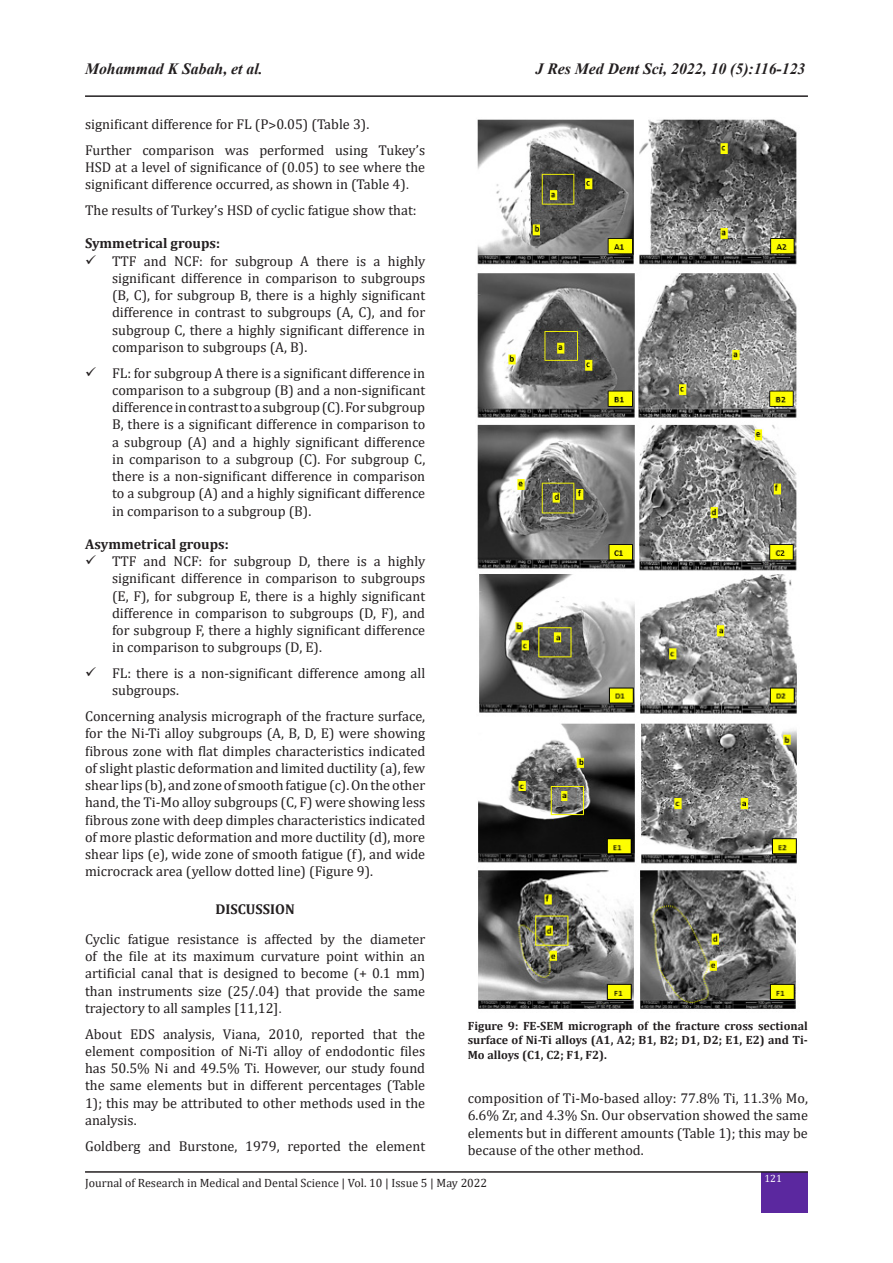
<style>
.page{position:relative;width:893px;height:1263px;background:#fff}
.page>*{position:absolute;margin:0;border:0;box-sizing:border-box;transform-origin:0 0}
.t1{font:italic 700 15.75px "Times New Roman";color:#231f20}
.bd{font:14.25px/17.2px "Cambria";color:#231f20;text-align:justify}
.t2{font:700 14.25px "Cambria";color:#231f20}
.bd-2{font:700 12px/14.4px "Cambria";color:#231f20;text-align:justify}
.t3{font:12px "Cambria";color:#231f20}
.t4{font:10.5px "Cambria";color:#fff}
.s1{font-family:"Times New Roman"}
</style>
<div class="page">
<hr style="left:85px;top:95px;width:723px;height:2px;background:#231f20">
<div style="left:762px;top:1172px;width:46px;height:41px;background:#5b289f"></div>
<hr style="left:85px;top:1171px;width:723px;height:2px;background:#231f20">
<img style="left:477px;top:119px;width:323px;height:890px">
<p class="t1" style="left:85px;top:58px;width:179px">Mohammad K Sabah, et al.</p>
<p class="t1" style="left:536px;top:58px;width:271px">J Res Med Dent Sci, 2022, 10 (5):116-123</p>
<p class="bd" style="left:85px;top:115px;width:286px">significant difference for FL (P˃0.05) (Table 3).</p>
<p class="bd" style="left:85px;top:141px;width:342px">Further comparison was performed using Tukey’s HSD at a level of significance of (0.05) to see where the significant difference occurred, as shown in (Table 4)<span class="s1">.</span></p>
<p class="bd" style="left:85px;top:202px;width:333px">The results of Turkey’s HSD of cyclic fatigue show that:</p>
<p class="t2" style="left:85px;top:233px;width:137px">Symmetrical groups:</p>
<p class="bd" style="left:112px;top:252px;width:315px">TTF and NCF: for subgroup A there is a highly significant difference in comparison to subgroups (B, C), for subgroup B, there is a highly significant difference in contrast to subgroups (A, C), and for subgroup C, there a highly significant difference in comparison to subgroups (A, B).</p>
<p class="bd" style="left:112px;top:364px;width:315px">FL: for subgroup A there is a significant difference in comparison to a subgroup (B) and a non-significant difference in contrast to a subgroup (C). For subgroup B, there is a significant difference in comparison to a subgroup (A) and a highly significant difference in comparison to a subgroup (C). For subgroup C, there is a non-significant difference in comparison to a subgroup (A) and a highly significant difference in comparison to a subgroup (B).</p>
<p class="t2" style="left:85px;top:534px;width:145px">Asymmetrical groups:</p>
<p class="bd" style="left:112px;top:552px;width:315px">TTF and NCF: for subgroup D, there is a highly significant difference in comparison to subgroups (E, F), for subgroup E, there is a highly significant difference in comparison to subgroups (D, F), and for subgroup F, there a highly significant difference in comparison to subgroups (D, E).</p>
<p class="bd" style="left:112px;top:664px;width:315px">FL: there is a non-significant difference among all subgroups.</p>
<p class="bd" style="left:85px;top:707px;width:342px">Concerning analysis micrograph of the fracture surface, for the Ni-Ti alloy subgroups (A, B, D, E) were showing fibrous zone with flat dimples characteristics indicated of slight plastic deformation and limited ductility (a), few shear lips (b), and zone of smooth fatigue (c). On the other hand, the Ti-Mo alloy subgroups (C, F) were showing less fibrous zone with deep dimples characteristics indicated of more plastic deformation and more ductility (d), more shear lips (e), wide zone of smooth fatigue (f), and wide microcrack area (yellow dotted line) (Figure 9).</p>
<p class="t2" style="left:215px;top:899px;width:81px">DISCUSSION</p>
<p class="bd" style="left:85px;top:930px;width:342px">Cyclic fatigue resistance is affected by the diameter of the file at its maximum curvature point within an artificial canal that is designed to become (+ 0.1 mm) than instruments size (25/.04) that provide the same trajectory to all samples [11,12]<span class="s1">.</span></p>
<p class="bd" style="left:85px;top:1025px;width:342px">About EDS analysis, Viana, 2010, reported that the element composition of Ni-Ti alloy of endodontic files has 50.5% Ni and 49.5% Ti. However, our study found the same elements but in different percentages (Table 1); this may be attributed to other methods used in the analysis.</p>
<p class="bd" style="left:85px;top:1137px;width:342px">Goldberg and Burstone, 1979, reported the element</p>
<p class="bd-2" style="left:468px;top:1018px;width:342px">Figure 9: FE-SEM micrograph of the fracture cross sectional surface of Ni-Ti alloys (A1, A2; B1, B2; D1, D2; E1, E2) and Ti-Mo alloys (C1, C2; F1, F2).</p>
<p class="bd" style="left:468px;top:1089px;width:342px">composition of Ti-Mo-based alloy: 77.8% Ti, 11.3% Mo, 6.6% Zr, and 4.3% Sn. Our observation showed the same elements but in different amounts (Table 1); this may be because of the other method.</p>
<p class="t3" style="left:85px;top:1176px;width:404px">Journal of Research in Medical and Dental Science | Vol. 10 | Issue 5 | May 2022</p>
<p class="t4" style="left:764px;top:1172px;width:19px">121</p>
</div>
